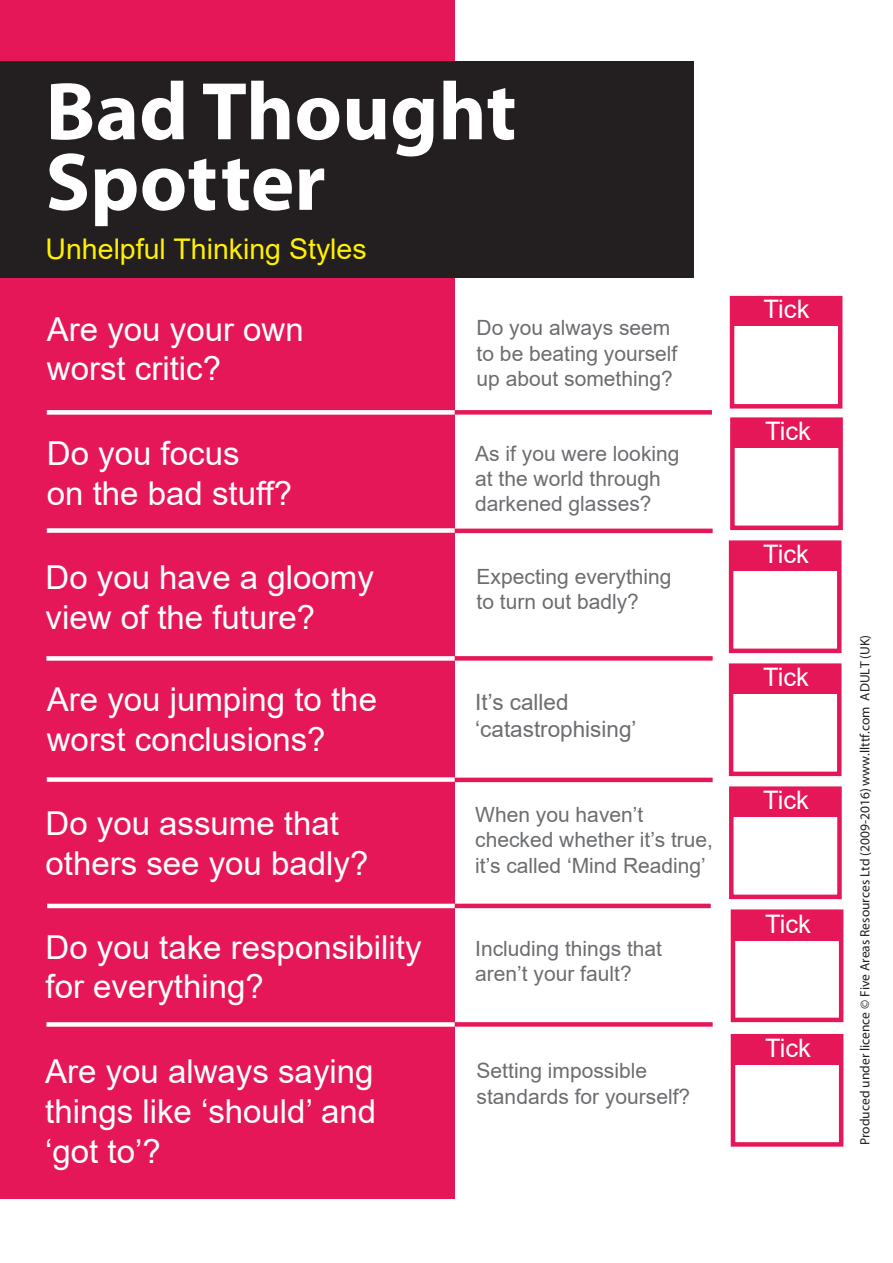
<style>
.page{position:relative;width:893px;height:1263px;background:#fff}
.page>*{position:absolute;margin:0;border:0;box-sizing:border-box;transform-origin:0 0}
.t1{font:700 82.5px/70.5px "Myriad Pro";color:#fff}
.t2{font:33px/39.6px "Arial";color:#fff}
.t3{font:28.5px "Arial";color:#fff101}
.t4{font:25.5px "Arial";color:#fff}
.t5{font:22.5px/27px "Arial";color:#6c6d70}
.t6{font:21px/25.2px "Arial";color:#6c6d70}
.t7{font:13.5px "Myriad Pro";color:#231f20}
</style>
<div class="page">
<div style="left:0;top:0;width:455px;height:1198px;background:#e61758"></div>
<div style="left:0;top:61px;width:694px;height:216px;background:#231f20"></div>
<div style="left:730px;top:296px;width:112px;height:113px;border:4px solid #e61758"></div>
<div style="left:730px;top:417px;width:113px;height:113px;border:4px solid #e61758"></div>
<div style="left:729px;top:540px;width:112px;height:113px;border:4px solid #e61758"></div>
<div style="left:729px;top:663px;width:112px;height:113px;border:4px solid #e61758"></div>
<div style="left:729px;top:786px;width:113px;height:113px;border:4px solid #e61758"></div>
<div style="left:731px;top:909px;width:112px;height:113px;border:4px solid #e61758"></div>
<div style="left:731px;top:1034px;width:112px;height:113px;border:4px solid #e61758"></div>
<div style="left:455px;top:410px;width:257px;height:5px;background:#e61758"></div>
<div style="left:47px;top:410px;width:408px;height:5px;background:#fff"></div>
<hr style="left:455px;top:529px;width:258px;height:4px;background:#e61758">
<div style="left:47px;top:528px;width:408px;height:5px;background:#fff"></div>
<div style="left:455px;top:656px;width:258px;height:5px;background:#e61758"></div>
<div style="left:46px;top:656px;width:409px;height:5px;background:#fff"></div>
<hr style="left:455px;top:778px;width:258px;height:4px;background:#e61758">
<div style="left:47px;top:777px;width:408px;height:5px;background:#fff"></div>
<hr style="left:455px;top:904px;width:256px;height:4px;background:#e61758">
<hr style="left:47px;top:904px;width:408px;height:4px;background:#fff">
<div style="left:455px;top:1022px;width:258px;height:5px;background:#e61758"></div>
<div style="left:46px;top:1022px;width:409px;height:5px;background:#fff"></div>
<div style="left:732px;top:298px;width:109px;height:28px;background:#e61758"></div>
<div style="left:733px;top:420px;width:109px;height:27px;background:#e61758"></div>
<div style="left:731px;top:543px;width:109px;height:27px;background:#e61758"></div>
<div style="left:731px;top:666px;width:109px;height:27px;background:#e61758"></div>
<div style="left:731px;top:789px;width:109px;height:27px;background:#e61758"></div>
<div style="left:733px;top:913px;width:109px;height:27px;background:#e61758"></div>
<div style="left:733px;top:1037px;width:109px;height:27px;background:#e61758"></div>
<h1 class="t1" style="left:46px;top:74px;width:472px">Bad Thought<br>Spotter</h1>
<h3 class="t3" style="left:46px;top:230px;width:323px">Unhelpful Thinking Styles</h3>
<h2 class="t2" style="left:47px;top:309px;width:258px">Are you your own worst critic?</h2>
<p class="t6" style="left:477px;top:315px;width:202px">Do you always seem to be beating yourself up about something?</p>
<h2 class="t2" style="left:47px;top:433px;width:247px">Do you focus<br>on the bad stuff?</h2>
<h2 class="t2" style="left:46px;top:558px;width:330px">Do you have a gloomy view of the future?</h2>
<h2 class="t2" style="left:47px;top:679px;width:332px">Are you jumping to the worst conclusions?</h2>
<h2 class="t2" style="left:46px;top:804px;width:324px">Do you assume that others see you badly?</h2>
<h2 class="t2" style="left:46px;top:927px;width:377px">Do you take responsibility for everything?</h2>
<h2 class="t2" style="left:45px;top:1052px;width:332px;text-align:justify">Are you always saying things like ‘should’ and ‘got to’?</h2>
<p class="t6" style="left:475px;top:441px;width:206px">As if you were looking at the world through darkened glasses?</p>
<p class="t6" style="left:477px;top:564px;width:196px">Expecting everything to turn out badly?</p>
<p class="t5" style="left:475px;top:688px;width:163px">It’s called ‘catastrophising’</p>
<p class="t6" style="left:475px;top:802px;width:239px">When you haven’t checked whether it’s true, it’s called ‘Mind Reading’</p>
<p class="t6" style="left:475px;top:935px;width:188px">Including things that aren’t your fault?</p>
<p class="t6" style="left:477px;top:1058px;width:215px">Setting impossible standards for yourself?</p>
<p class="t4" style="left:764px;top:291px;width:47px">Tick</p>
<p class="t4" style="left:765px;top:413px;width:47px">Tick</p>
<p class="t4" style="left:763px;top:536px;width:47px">Tick</p>
<p class="t4" style="left:763px;top:659px;width:47px">Tick</p>
<p class="t4" style="left:763px;top:782px;width:47px">Tick</p>
<p class="t4" style="left:765px;top:906px;width:47px">Tick</p>
<p class="t4" style="left:765px;top:1030px;width:47px">Tick</p>
<p class="t7" style="left:857px;top:1145px;width:512px;rotate:-90deg">Produced under licence © Five Areas Resources Ltd (2009-2016) www.llttf.com ADULT (UK)</p>
</div>
